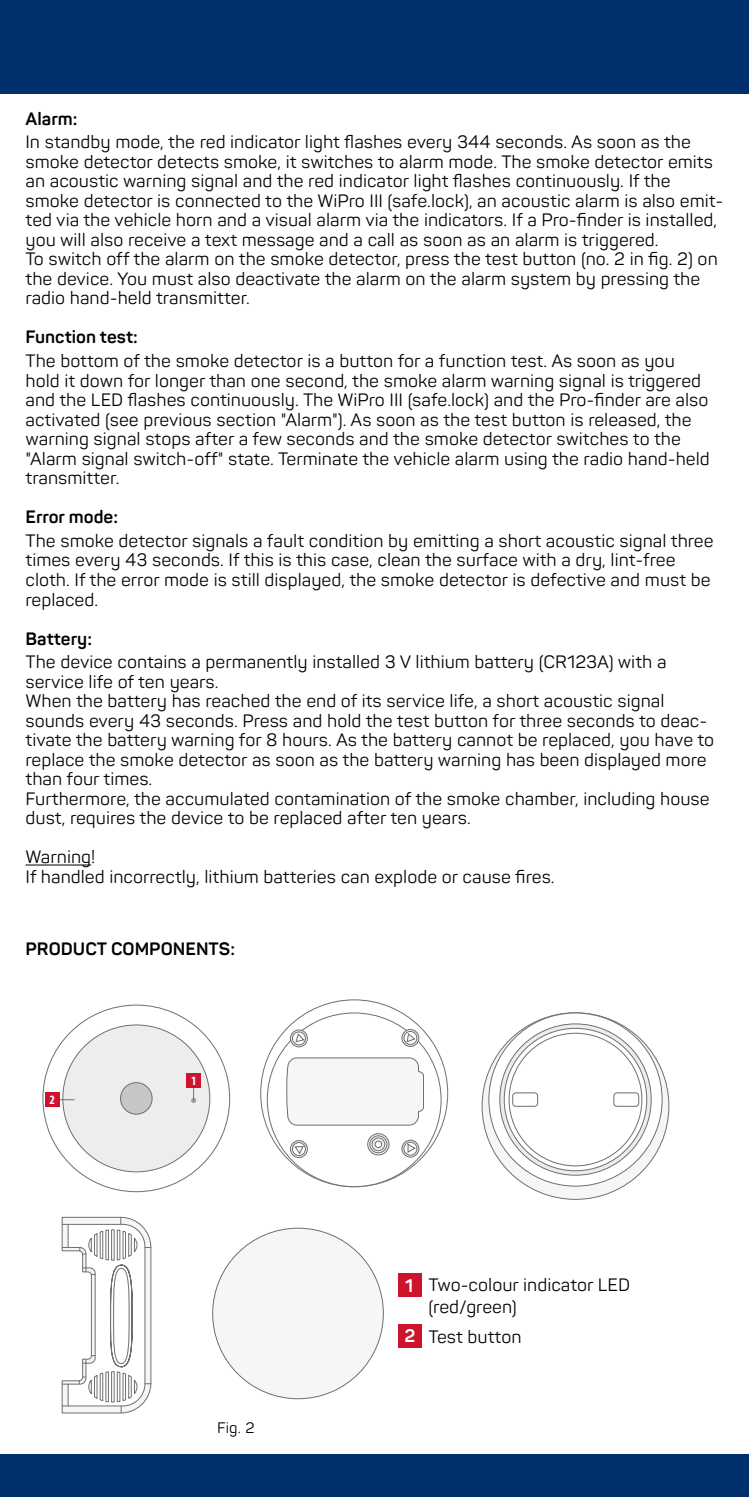
<style>
.page{position:relative;width:749px;height:1497px;background:#fff}
.page>*{position:absolute;margin:0;border:0;box-sizing:border-box;transform-origin:0 0}
.t1{font:700 18px "Panton";color:#fff}
.t2{font:17.7px/19.5px "Panton";color:#000}
.t3{font:700 17.7px "Panton";color:#000}
.t4{font:15px "Panton";color:#000}
.t5{font:700 condensed 12.6px "Myriad Pro";color:#fff}
</style>
<div class="page">
<div style="left:0;top:0;width:748px;height:94px;background:#002f6e"></div>
<div style="left:0;top:1454px;width:748px;height:43px;background:#002f6e"></div>
<hr style="left:26px;top:864px;width:65px;height:1px;background:#000">
<div style="left:63px;top:1025px;width:147px;height:147px;background:#ededed;border-radius:50%"></div>
<div style="left:120px;top:1082px;width:32px;height:32px;background:#c6c6c6;border-radius:50%"></div>
<div style="left:120px;top:1082px;width:32px;height:32px;border:1px solid #706f6f;border-radius:50%"></div>
<svg style="left:59px;top:1099px;width:15px;height:1px"></svg>
<svg style="left:191px;top:1087px;width:5px;height:16px"></svg>
<div style="left:45px;top:1092px;width:14px;height:15px;background:#ce132d"></div>
<div style="left:186px;top:1073px;width:15px;height:14px;background:#ce132d"></div>
<svg style="left:260px;top:1000px;width:187px;height:187px"></svg>
<div style="left:267px;top:1013px;width:174px;height:173px;background:#fff;border-radius:50%"></div>
<svg style="left:286px;top:1057px;width:138px;height:68px"></svg>
<svg style="left:367px;top:1133px;width:22px;height:22px"></svg>
<div style="left:367px;top:1133px;width:22px;height:22px;border:1px solid #706f6f;border-radius:50%"></div>
<svg style="left:370px;top:1136px;width:16px;height:17px"></svg>
<div style="left:369px;top:1136px;width:18px;height:17px;border:1px solid #706f6f;border-radius:50%"></div>
<svg style="left:372px;top:1138px;width:12px;height:13px"></svg>
<div style="left:371px;top:1138px;width:14px;height:13px;border:1px solid #706f6f;border-radius:50%"></div>
<svg style="left:375px;top:1141px;width:6px;height:6px"></svg>
<svg style="left:402px;top:1140px;width:17px;height:17px"></svg>
<div style="left:401px;top:1140px;width:18px;height:17px;border:1px solid #706f6f;border-radius:50%"></div>
<svg style="left:404px;top:1142px;width:13px;height:13px"></svg>
<div style="left:403px;top:1142px;width:14px;height:13px;border:1px solid #706f6f;border-radius:50%"></div>
<svg style="left:407px;top:1144px;width:8px;height:8px"></svg>
<svg style="left:290px;top:1140px;width:17px;height:18px"></svg>
<div style="left:290px;top:1140px;width:18px;height:18px;border:1px solid #706f6f;border-radius:50%"></div>
<svg style="left:292px;top:1142px;width:13px;height:14px"></svg>
<div style="left:292px;top:1142px;width:14px;height:14px;border:1px solid #706f6f;border-radius:50%"></div>
<svg style="left:295px;top:1146px;width:8px;height:8px"></svg>
<svg style="left:289px;top:1028px;width:19px;height:20px"></svg>
<svg style="left:401px;top:1028px;width:19px;height:19px"></svg>
<svg style="left:482px;top:1013px;width:186px;height:186px;fill:#f6f6f6"></svg>
<svg style="left:488px;top:1013px;width:174px;height:173px"></svg>
<svg style="left:499px;top:1024px;width:152px;height:151px;background:#d1d1d1"></svg>
<svg style="left:504px;top:1028px;width:142px;height:143px"></svg>
<div style="left:509px;top:1033px;width:132px;height:133px;background:#fff;border-radius:50%"></div>
<svg style="left:512px;top:1092px;width:127px;height:15px"></svg>
<svg style="left:62px;top:1217px;width:89px;height:196px"></svg>
<div style="left:213px;top:1228px;width:170px;height:170px;background:#f6f6f6;border-radius:50%"></div>
<div style="left:398px;top:1273px;width:24px;height:24px;background:#ce132d"></div>
<div style="left:398px;top:1324px;width:24px;height:23px;background:#ce132d"></div>
<p class="t3" style="left:26px;top:107px;width:53px">Alarm:</p>
<p class="t2" style="left:26px;top:132px;width:699px">In standby mode, the red indicator light flashes every 344 seconds. As soon as the smoke detector detects smoke, it switches to alarm mode. The smoke detector emits an acoustic warning signal and the red indicator light flashes continuously. If the smoke detector is connected to the WiPro III (safe.lock), an acoustic alarm is also emit&shy;ted via the vehicle horn and a visual alarm via the indicators. If a Pro-finder is installed, you will also receive a text message and a call as soon as an alarm is triggered.<br>To switch off the alarm on the smoke detector, press the test button (no. 2 in fig. 2) on the device. You must also deactivate the alarm on the alarm system by pressing the radio hand-held transmitter.</p>
<p class="t3" style="left:26px;top:326px;width:114px">Function test:</p>
<p class="t2" style="left:26px;top:351px;width:685px">The bottom of the smoke detector is a button for a function test. As soon as you hold it down for longer than one second, the smoke alarm warning signal is triggered and the LED flashes continuously. The WiPro III (safe.lock) and the Pro-finder are also activated (see previous section "Alarm"). As soon as the test button is released, the warning signal stops after a few seconds and the smoke detector switches to the "Alarm signal switch-off" state. Terminate the vehicle alarm using the radio hand-held transmitter.</p>
<p class="t3" style="left:26px;top:506px;width:94px">Error mode:</p>
<p class="t2" style="left:26px;top:531px;width:689px">The smoke detector signals a fault condition by emitting a short acoustic signal three times every 43 seconds. If this is this case, clean the surface with a dry, lint-free cloth. If the error mode is still displayed, the smoke detector is defective and must be replaced.</p>
<p class="t3" style="left:26px;top:627px;width:68px">Battery:</p>
<p class="t2" style="left:26px;top:652px;width:690px">The device contains a permanently installed 3 V lithium battery (CR123A) with a service life of ten years.<br>When the battery has reached the end of its service life, a short acoustic signal sounds every 43 seconds. Press and hold the test button for three seconds to deac&shy;tivate the battery warning for 8 hours. As the battery cannot be replaced, you have to replace the smoke detector as soon as the battery warning has been displayed more than four times.<br>Furthermore, the accumulated contamination of the smoke chamber, including house dust, requires the device to be replaced after ten years.</p>
<p class="t2" style="left:26px;top:847px;width:530px">Warning!<br>If handled incorrectly, lithium batteries can explode or cause fires.</p>
<p class="t3" style="left:26px;top:937px;width:211px">PRODUCT COMPONENTS:</p>
<p class="t5" style="left:50px;top:1091px;width:7px">2</p>
<p class="t5" style="left:191px;top:1073px;width:7px">1</p>
<p class="t4" style="left:217px;top:1418px;width:39px">Fig. 2</p>
<p class="t1" style="left:405px;top:1274px;width:10px">1</p>
<p class="t1" style="left:404px;top:1324px;width:13px">2</p>
<p class="t2" style="left:428px;top:1274px;width:203px;line-height:21.3px">Two-colour indicator LED (red/green)</p>
<p class="t2" style="left:428px;top:1327px;width:94px">Test button</p>
</div>
